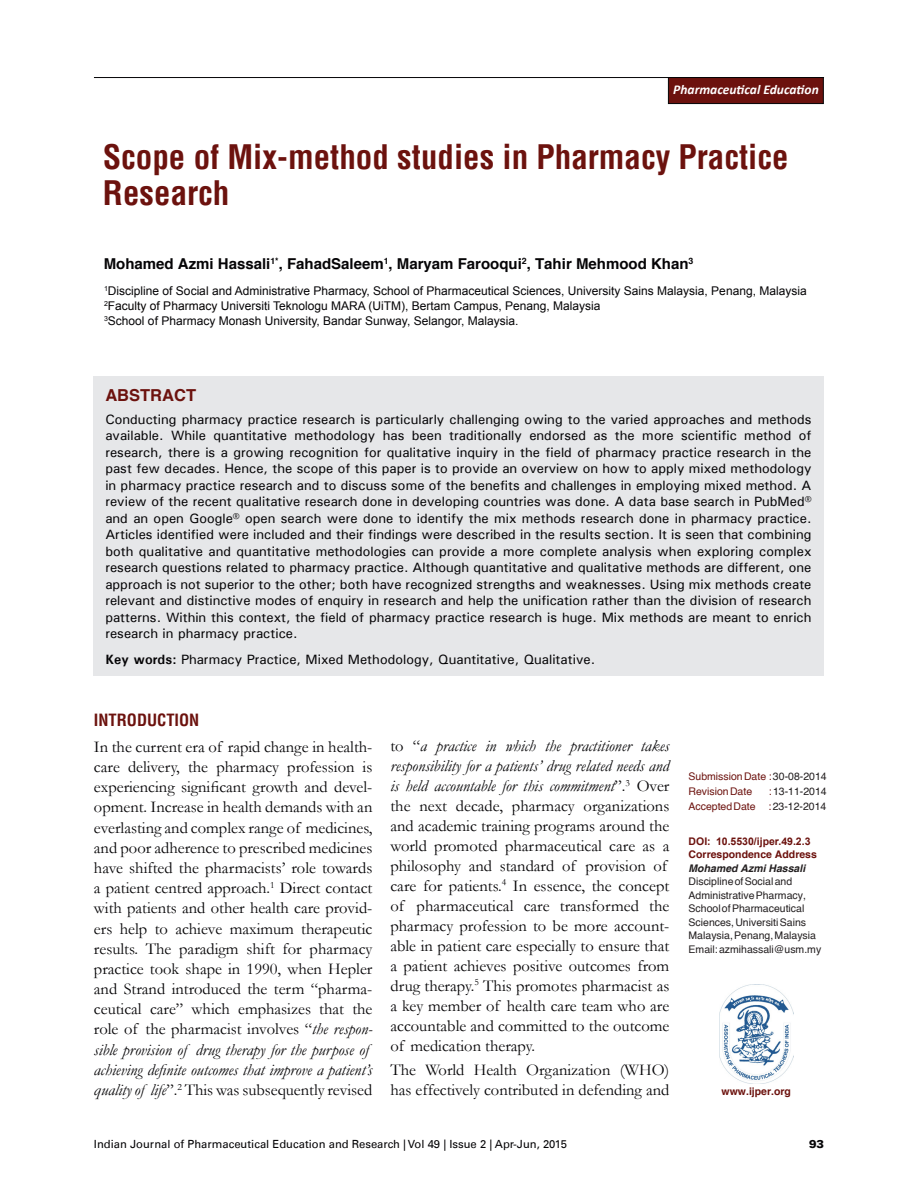
<style>
.page{position:relative;width:918px;height:1188px;background:#fff}
.page>*{position:absolute;margin:0;border:0;box-sizing:border-box;transform-origin:0 0}
.t1{font:700 condensed 33px/36px "Helvetica";color:#6c120e}
.Body_Text{font:16.5px/20.2px "Garamond";color:#050406}
.t2{font:700 condensed 16.5px "Helvetica CE";color:#6c120e}
.Abstr_Head{font:700 16.5px "Helvetica";color:#6c120e}
.Author_name{font:700 15px "Helvetica";color:#050406}
.Abstract_text{font:500 13.5px/16.5px "Univers";color:#050406;text-align:justify}
.Abstract_keywords{font:500 13.5px "Univers";color:#050406}
.t3{font:italic 700 13.5px "Calibri";color:#fff}
.Author_Dept{font:12px "Arial";color:#050406}
.t4{font:11.25px "Univers LT";color:#050406}
.t5{font:900 11.25px "Univers LT";color:#050406}
.Corr_author{font:10.5px/13.5px "Helvetica";color:#231f20}
.Corr_addr{font:10.5px "Helvetica";color:#6c120e}
.Corr_author-2{font:700 10.5px "Helvetica";color:#6c120e}
.Corr_author-3{font:700 10.5px "Arial";color:#6c120e}
.Corr_author-4{font:italic 700 10.5px "Helvetica";color:#231f20}
.Corr_addr-2{font:10.5px "Helvetica";color:#231f20}
.s1{color:#040000}
.s2{font-weight:700}
.s3{font-style:italic}
.s4{color:#231f20}
.s5{color:#6c120e}
</style>
<div class="page">
<hr style="left:94px;top:77px;width:730px;height:1px;background:#050406">
<div style="left:668px;top:77px;width:156px;height:27px;background:#6c120e;border:1px solid #050406"></div>
<img style="left:719px;top:984px;width:74px;height:99px">
<div style="left:93px;top:376px;width:731px;height:300px;background:#e6e7e9"></div>
<p class="t3" style="left:673px;top:81px;width:147px">Pharmaceutical Education</p>
<p class="t1" style="left:103px;top:139px;width:687px">Scope of Mix-method studies in Pharmacy Practice<br>Research</p>
<p class="Author_name" style="left:104px;top:254px;width:591px">Mohamed Azmi Hassali<sup>1*</sup>, FahadSaleem<sup>1</sup>, Maryam Farooqui<sup>2</sup>, Tahir Mehmood Khan<sup>3</sup></p>
<p class="Author_Dept" style="left:104px;top:283px;width:704px"><sup>1</sup>Discipline of Social and Administrative Pharmacy, School of Pharmaceutical Sciences, University Sains Malaysia, Penang, Malaysia</p>
<p class="Author_Dept" style="left:104px;top:298px;width:498px"><sup>2</sup><span class="s1">Faculty of Pharmacy</span> Universiti Teknologu MARA (UiTM), Bertam Campus, Penang, Malaysia</p>
<p class="Author_Dept" style="left:104px;top:313px;width:416px"><sup>3</sup>School of Pharmacy Monash University, Bandar Sunway, Selangor, Malaysia.</p>
<p class="Abstr_Head" style="left:105px;top:385px;width:92px">ABSTRACT</p>
<p class="Abstract_text" style="left:105px;top:411px;width:708px">Conducting pharmacy practice research is particularly challenging owing to the varied approaches and methods available. While quantitative methodology has been traditionally endorsed as the more scientific method of research, there is a growing recognition for qualitative inquiry in the field of pharmacy practice research in the past few decades. Hence, the scope of this paper is to provide an overview on how to apply mixed methodology in pharmacy practice research and to discuss some of the benefits and challenges in employing mixed method. A review of the recent qualitative research done in developing countries was done. A data base search in PubMed® and an open Google® open search were done to identify the mix methods research done in pharmacy practice.<br>Articles identified were included and their findings were described in the results section. It is seen that combining both qualitative and quantitative methodologies can provide a more complete analysis when exploring complex research questions related to pharmacy practice. Although quantitative and qualitative methods are different, one approach is not superior to the other; both have recognized strengths and weaknesses. Using mix methods create relevant and distinctive modes of enquiry in research and help the unification rather than the division of research patterns. Within this context, the field of pharmacy practice research is huge. Mix methods are meant to enrich research in pharmacy practice.</p>
<p class="Abstract_keywords" style="left:105px;top:651px;width:491px"><span class="s2">Key words:</span> Pharmacy Practice, Mixed Methodology, Quantitative, Qualitative.</p>
<h1 class="t2" style="left:94px;top:709px;width:107px">INTRODUCTION</h1>
<p class="Body_Text" style="left:94px;top:736px;width:280px">In the current era of rapid change in health&shy;care delivery, the pharmacy profession is experiencing significant growth and devel&shy;opment. Increase in health demands with an everlasting and complex range of medicines, and poor adherence to prescribed medicines have shifted the pharmacists’ role towards a patient centred approach.<sup>1</sup> Direct contact with patients and other health care provid&shy;ers help to achieve maximum therapeutic results. The paradigm shift for pharmacy practice took shape in 1990, when Hepler and Strand introduced the term “pharma&shy;ceutical care” which emphasizes that the role of the pharmacist involves “<span class="s3">the respon&shy;sible provision of drug therapy for the purpose of achieving definite outcomes that improve a patient’s quality of life</span>”.<sup>2</sup> This was subsequently revised</p>
<p class="Body_Text" style="left:390px;top:735px;width:280px">to “<span class="s3">a practice in which the practitioner takes responsibility for a patients’ drug related needs and is held accountable for this commitment</span>”.<sup>3</sup> Over the next decade, pharmacy organizations and academic training programs around the world promoted pharmaceutical care as a philosophy and standard of provision of care for patients.<sup>4</sup> In essence, the concept of pharmaceutical care transformed the pharmacy profession to be more account&shy;able in patient care especially to ensure that a patient achieves positive outcomes from drug therapy.<sup>5</sup> This promotes pharmacist as a key member of health care team who are accountable and committed to the outcome of medication therapy.</p>
<p class="Body_Text" style="left:390px;top:1059px;width:280px">The World Health Organization (WHO) has effectively contributed in defending and</p>
<p class="Corr_addr" style="left:688px;top:770px;width:140px">Submission Date : <span class="s4">30-08-2014</span></p>
<p class="Corr_addr" style="left:688px;top:785px;width:65px">Revision Date</p>
<p class="Corr_addr-2" style="left:769px;top:785px;width:59px"><span class="s5">:</span> 13-11-2014</p>
<p class="Corr_addr" style="left:688px;top:800px;width:139px">Accepted Date : <span class="s4">23-12-2014</span></p>
<p class="Corr_author-3" style="left:689px;top:834px;width:123px">DOI: 10.5530/ijper.49.2.3</p>
<p class="Corr_author-2" style="left:689px;top:848px;width:130px">Correspondence Address</p>
<p class="Corr_author-4" style="left:689px;top:861px;width:118px">Mohamed Azmi Hassali</p>
<p class="Corr_author" style="left:689px;top:874px;width:134px">Discipline of Social and<br>Administrative Pharmacy,<br>School of Pharmaceutical<br>Sciences, Universiti Sains<br>Malaysia, Penang, Malaysia<br>Email: azmihassali@usm.my</p>
<p class="Corr_author-2" style="left:722px;top:1085px;width:71px">www.ijper.org</p>
<p class="t4" style="left:94px;top:1137px;width:475px">Indian Journal of Pharmaceutical Education and Research | Vol 49 | Issue 2 | Apr-Jun, 2015</p>
<p class="t5" style="left:809px;top:1137px;width:17px">93</p>
</div>
